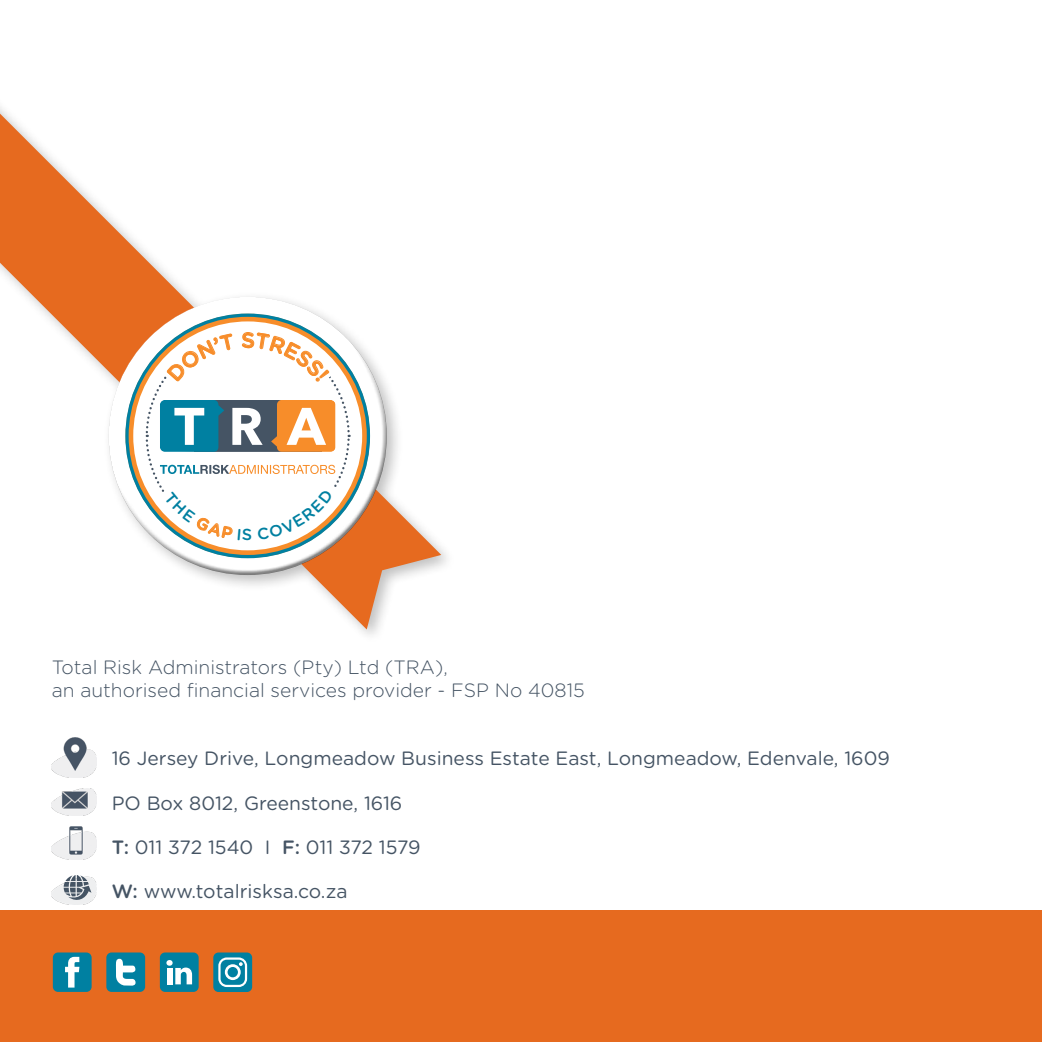
<style>
.page{position:relative;width:1042px;height:1042px;background:#fff}
.page>*{position:absolute;margin:0;border:0;box-sizing:border-box;transform-origin:0 0}
.t1{font:500 21.18px "Gotham Rounded";color:#f78d2a}
.t2{font:19.25px "Gotham Rounded";color:#455464}
.t3{font:300 19.25px/23.1px "Gotham Rounded";color:#455464}
.s1{font-weight:500}
</style>
<div class="page">
<div style="left:0;top:911px;width:1042px;height:131px;background:#e66a1f"></div>
<svg style="left:0;top:114px;width:189px;height:262px"></svg>
<svg style="left:220px;top:408px;width:221px;height:221px"></svg>
<div style="left:107px;top:296px;width:265px;height:206px;background:#fff;opacity:.75"></div>
<div style="left:114px;top:341px;width:273px;height:235px;background:#000;opacity:.5"></div>
<svg style="left:129px;top:318px;width:237px;height:236px"></svg>
<div style="left:126px;top:314px;width:244px;height:244px;border:8px solid #f78d2a;border-radius:50%"></div>
<img style="left:52px;top:788px;width:44px;height:27px">
<img style="left:52px;top:738px;width:44px;height:39px">
<img style="left:52px;top:826px;width:44px;height:33px">
<div style="left:106px;top:952px;width:39px;height:40px;background:#0080a1;border-radius:5px"></div>
<svg style="left:116px;top:959px;width:20px;height:26px"></svg>
<div style="left:53px;top:952px;width:39px;height:40px;background:#0080a1;border-radius:5px"></div>
<svg style="left:65px;top:957px;width:14px;height:30px"></svg>
<div style="left:160px;top:952px;width:39px;height:40px;background:#0080a1;border-radius:5px"></div>
<svg style="left:166px;top:960px;width:26px;height:24px"></svg>
<div style="left:167px;top:968px;width:5px;height:16px;background:#fff"></div>
<img style="left:52px;top:877px;width:44px;height:27px">
<svg style="left:64px;top:875px;width:27px;height:28px"></svg>
<div style="left:213px;top:952px;width:39px;height:40px;background:#0080a1;border-radius:5px"></div>
<svg style="left:218px;top:957px;width:29px;height:30px"></svg>
<svg style="left:144px;top:325px;width:207px;height:220px"></svg>
<p class="t1" style="left:241px;top:325px;width:15px">S</p>
<p class="t3" style="left:52px;top:654px;width:534px">Total Risk Administrators (Pty) Ltd (TRA),<br>an authorised financial services provider - FSP No 40815</p>
<p class="t2" style="left:112px;top:745px;width:780px">16 Jersey Drive, Longmeadow Business Estate East, Longmeadow, Edenvale, 1609</p>
<p class="t2" style="left:112px;top:789px;width:292px">PO Box 8012, Greenstone, 1616</p>
<p class="t2" style="left:112px;top:834px;width:310px"><span class="s1">T:</span> 011 372 1540 I <span class="s1">F:</span> 011 372 1579</p>
<p class="t2" style="left:112px;top:878px;width:237px"><span class="s1">W:</span> www.totalrisksa.co.za</p>
</div>
